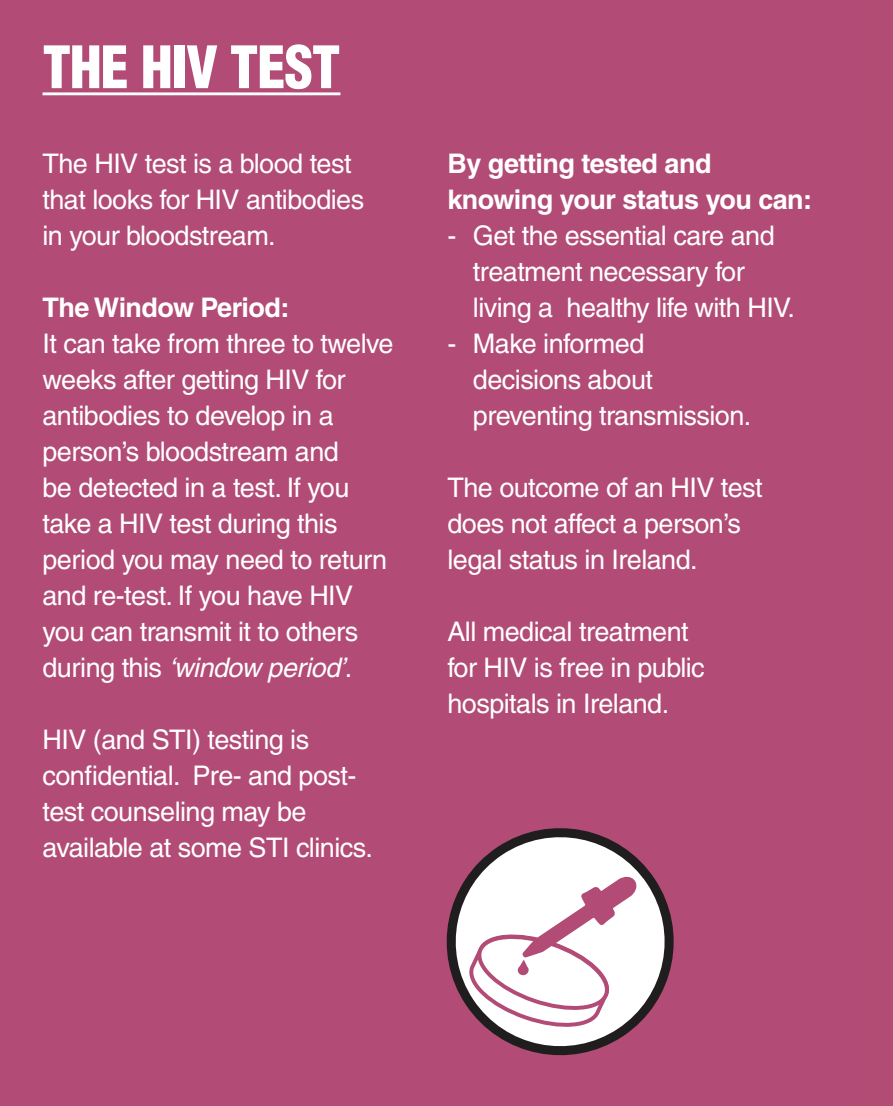
<style>
.page{position:relative;width:893px;height:1106px;background:#fff}
.page>*{position:absolute;margin:0;border:0;box-sizing:border-box;transform-origin:0 0}
.t1{font:900 condensed 57px "Helvetica LT";letter-spacing:-.02em;color:#fff}
.t2{font:27px/36px "Helvetica LT";letter-spacing:-.02em;color:#fff}
.t3{font:700 27px/36px "Helvetica LT";letter-spacing:-.02em;color:#fff}
.s1{font-style:italic}
</style>
<div class="page">
<div style="left:485px;top:0;width:408px;height:1106px;background:#b34c75"></div>
<div style="left:0;top:0;width:852px;height:1106px;background:#b24c76"></div>
<hr style="left:43px;top:92px;width:297px;height:3px;background:#fff">
<svg style="left:446px;top:828px;width:228px;height:228px"></svg>
<svg style="left:467px;top:872px;width:173px;height:162px"></svg>
<h1 class="t1" style="left:43px;top:31px;width:299px">THE HIV TEST</h1>
<p class="t2" style="left:43px;top:146px;width:323px">The HIV test is a blood test that looks for HIV antibodies in your bloodstream.</p>
<p class="t3" style="left:43px;top:289px;width:248px">The Window Period:</p>
<p class="t2" style="left:43px;top:326px;width:352px">It can take from three to twelve weeks after getting HIV for antibodies to develop in a person’s bloodstream and<br>be detected in a test. If you take a HIV test during this period you may need to return and re-test. If you have HIV you can transmit it to others during this <span class="s1">‘window period’</span>.</p>
<p class="t2" style="left:43px;top:722px;width:332px">HIV (and STI) testing is confidential. Pre- and post&shy;test counseling may be available at some STI clinics.</p>
<p class="t3" style="left:447px;top:145px;width:366px">By getting tested and knowing your status you can:</p>
<p class="t2" style="left:473px;top:217px;width:323px;text-indent:-26px">- Get the essential care and treatment necessary for living a healthy life with HIV.</p>
<p class="t2" style="left:473px;top:325px;width:280px;text-indent:-26px">- Make informed decisions about preventing transmission.</p>
<p class="t2" style="left:447px;top:469px;width:317px">The outcome of an HIV test does not affect a person’s legal status in Ireland.</p>
<p class="t2" style="left:447px;top:613px;width:259px">All medical treatment for HIV is free in public hospitals in Ireland.</p>
</div>
